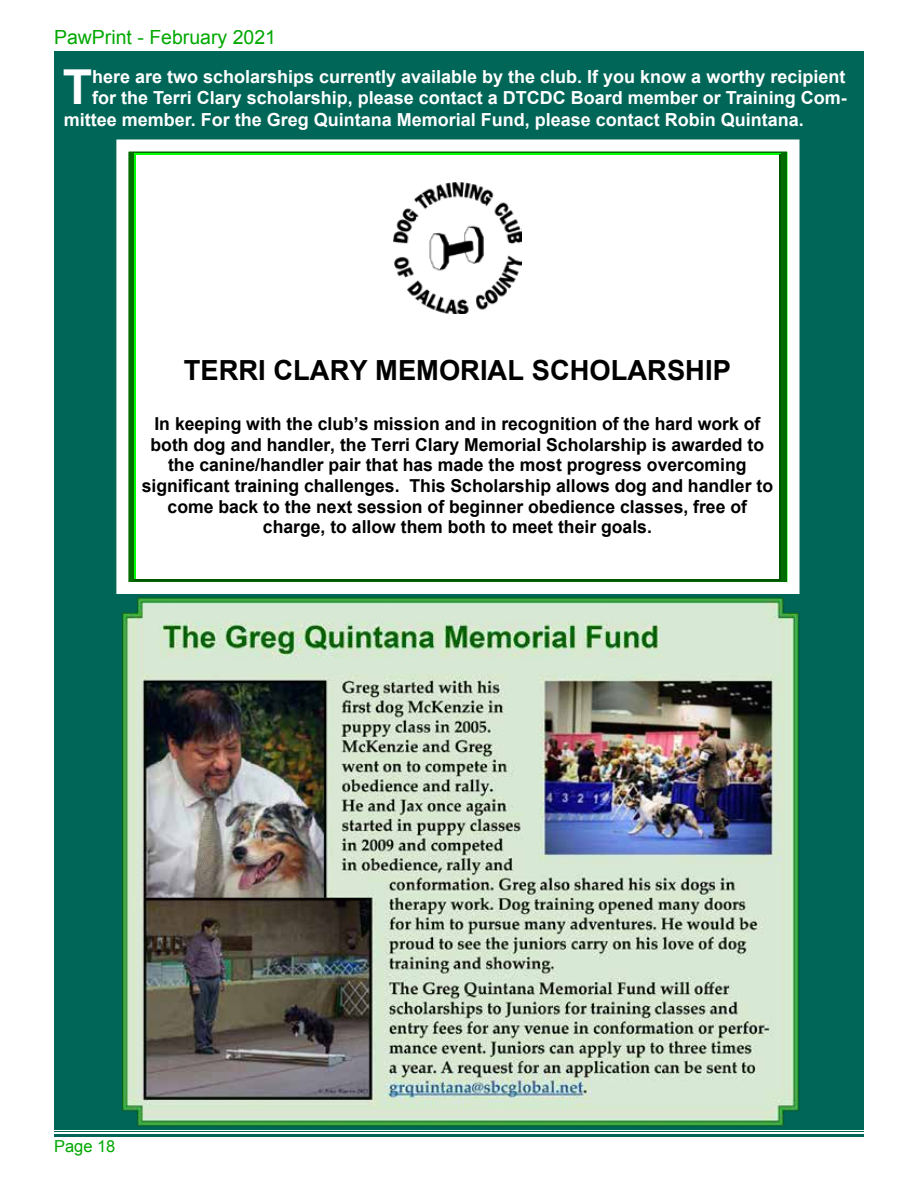
<style>
.page{position:relative;width:918px;height:1188px;background:#fff}
.page>*{position:absolute;margin:0;border:0;box-sizing:border-box;transform-origin:0 0}
.t1{font:700 48.15px "Arial";color:#fff}
.t2{font:700 27.75px "Arial";color:#000}
.t3{font:19.5px "Arial";color:#00a800}
.t4{font:700 18px "Arial";color:#fff}
.t5{font:700 17.85px/20.5px "Arial";color:#000;text-align:center}
.t6{font:16.5px "Arial";color:#00a800}
</style>
<div class="page">
<hr style="left:54px;top:51px;width:810px;height:3px;background:#006658">
<hr style="left:54px;top:1131px;width:810px;height:1px;background:#006658">
<hr style="left:54px;top:1134px;width:810px;height:3px;background:#006658">
<div style="left:54px;top:54px;width:810px;height:1076px;background:#006658"></div>
<svg style="left:116px;top:139px;width:684px;height:449px"></svg>
<img style="left:116px;top:588px;width:684px;height:539px">
<p class="t3" style="left:54px;top:25px;width:224px">PawPrint - February 2021</p>
<h1 class="t1" style="left:63px;top:55px;width:31px">T</h1>
<p class="t4" style="left:92px;top:65px;width:755px">here are two scholarships currently available by the club. If you know a worthy recipient</p>
<p class="t4" style="left:92px;top:86px;width:756px">for the Terri Clary scholarship, please contact a DTCDC Board member or Training Com-</p>
<p class="t4" style="left:64px;top:108px;width:742px">mittee member. For the Greg Quintana Memorial Fund, please contact Robin Quintana.</p>
<h2 class="t2" style="left:184px;top:352px;width:549px">TERRI CLARY MEMORIAL SCHOLARSHIP</h2>
<p class="t5" style="left:142px;top:414px;width:633px">In keeping with the club’s mission and in recognition of the hard work of both dog and handler, the Terri Clary Memorial Scholarship is awarded to the canine/handler pair that has made the most progress overcoming significant training challenges. This Scholarship allows dog and handler to come back to the next session of beginner obedience classes, free of charge, to allow them both to meet their goals.</p>
<p class="t6" style="left:54px;top:1135px;width:63px">Page 18</p>
</div>
